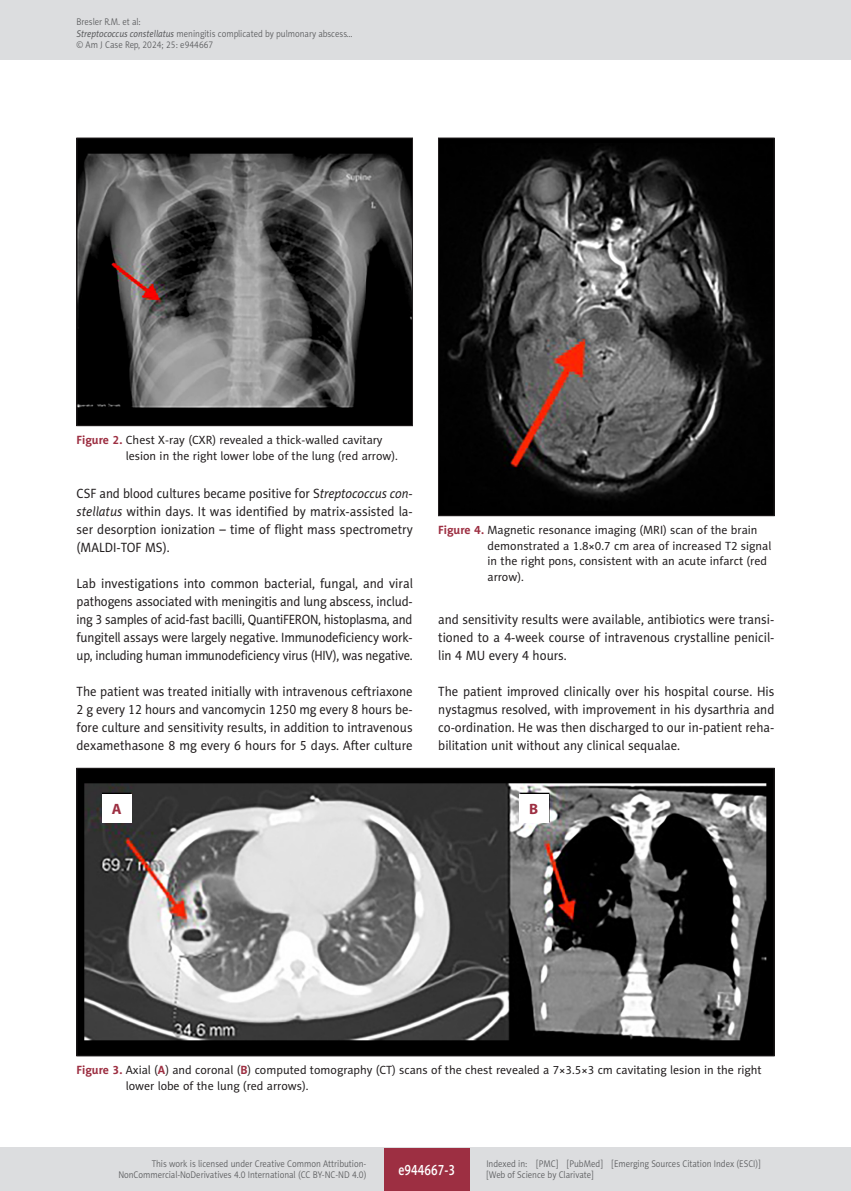
<style>
.page{position:relative;width:851px;height:1191px;background:#fff}
.page>*{position:absolute;margin:0;border:0;box-sizing:border-box;transform-origin:0 0}
.t1{font:15px "Naomi Sans EFN Medium";color:#fff;scale:.8 1}
.t2{font:700 15px "Myriad Pro";color:#9d2f42}
.AJCR_Body{font:13.5px/18px "Naomi Sans EFN";color:#231f20;text-align:justify;scale:.95 1}
.AJCR_Body-2{font:13.5px/18px "Naomi Sans EFN";color:#231f20;text-align:justify;scale:.96 1}
.AJCR_Body-3{font:13.5px/18px "Naomi Sans EFN";color:#231f20;text-align:justify;scale:.94 1}
.AJCR_Rycina_tytul{font:12px/15.8px "Naomi Sans EFN";color:#231f20}
.t3{font:9.75px/11.2px "Naomi Sans EFN Light";color:#57585a;scale:.9 1}
.s1{font-family:"Naomi Sans EFN";font-style:italic}
.s2{font-weight:700;color:#9d2f42}
.s3{font-style:italic}
</style>
<div class="page">
<img style="left:79px;top:140px;width:331px;height:284px">
<div style="left:77px;top:138px;width:335px;height:288px;border:1px solid #231f20"></div>
<img style="left:440px;top:140px;width:332px;height:374px">
<div style="left:438px;top:138px;width:336px;height:378px;border:1px solid #231f20"></div>
<img style="left:79px;top:770px;width:693px;height:284px">
<div style="left:102px;top:794px;width:29px;height:28px;background:#fff"></div>
<div style="left:519px;top:794px;width:29px;height:28px;background:#fff"></div>
<div style="left:0;top:0;width:850px;height:60px;background:#dcdddf"></div>
<div style="left:0;top:1148px;width:850px;height:43px;background:#dcdddf"></div>
<div style="left:384px;top:1147px;width:85px;height:43px;background:#9d2f42"></div>
<p class="t3" style="left:77px;top:16px;width:308px">Bresler R.M. et al:<br><span class="s1">Streptococcus constellatus</span> meningitis complicated by pulmonary abscess… © Am J Case Rep, 2024; 25: e944667</p>
<p class="AJCR_Rycina_tytul" style="left:126px;top:432px;width:273px;text-indent:-49px"><span class="s2">Figure 2.</span> Chest X-ray (CXR) revealed a thick-walled cavitary lesion in the right lower lobe of the lung (red arrow).</p>
<p class="AJCR_Body-3" style="left:77px;top:484px;width:359px">CSF and blood cultures became positive for S<span class="s3">treptococcus con&shy;stellatus</span> within days. It was identified by matrix-assisted la&shy;ser desorption ionization – time of flight mass spectrometry (MALDI-TOF MS).</p>
<p class="AJCR_Body-2" style="left:77px;top:574px;width:352px">Lab investigations into common bacterial, fungal, and viral pathogens associated with meningitis and lung abscess, includ&shy;ing 3 samples of acid-fast bacilli, QuantiFERON, histoplasma, and fungitell assays were largely negative. Immunodeficiency work&shy;up, including human immunodeficiency virus (HIV), was negative.</p>
<p class="AJCR_Body" style="left:77px;top:682px;width:355px">The patient was treated initially with intravenous ceftriaxone 2 g every 12 hours and vancomycin 1250 mg every 8 hours be&shy;fore culture and sensitivity results, in addition to intravenous dexamethasone 8 mg every 6 hours for 5 days. After culture</p>
<p class="AJCR_Rycina_tytul" style="left:487px;top:522px;width:285px;text-indent:-49px"><span class="s2">Figure 4.</span> Magnetic resonance imaging (MRI) scan of the brain demonstrated a 1.8×0.7 cm area of increased T2 signal in the right pons, consistent with an acute infarct (red arrow).</p>
<p class="AJCR_Body" style="left:438px;top:610px;width:355px">and sensitivity results were available, antibiotics were transi&shy;tioned to a 4-week course of intravenous crystalline penicil&shy;lin 4 MU every 4 hours.</p>
<p class="AJCR_Body" style="left:438px;top:682px;width:355px">The patient improved clinically over his hospital course. His nystagmus resolved, with improvement in his dysarthria and co-ordination. He was then discharged to our in-patient reha&shy;bilitation unit without any clinical sequalae.</p>
<p class="t2" style="left:112px;top:799px;width:11px">A</p>
<p class="t2" style="left:529px;top:799px;width:11px">B</p>
<p class="AJCR_Rycina_tytul" style="left:126px;top:1062px;width:637px;text-indent:-49px"><span class="s2">Figure 3.</span> Axial (<span class="s2">A</span>) and coronal (<span class="s2">B</span>) computed tomography (CT) scans of the chest revealed a 7×3.5×3 cm cavitating lesion in the right lower lobe of the lung (red arrows).</p>
<p class="t3" style="left:118px;top:1158px;width:277px;text-align:right">This work is licensed under Creative Common Attribution-<br>NonCommercial-NoDerivatives 4.0 International (CC BY-NC-ND 4.0)</p>
<p class="t1" style="left:398px;top:1160px;width:72px">e944667-3</p>
<p class="t3" style="left:486px;top:1158px;width:306px">Indexed in: [PMC] [PubMed] [Emerging Sources Citation Index (ESCI)] [Web of Science by Clarivate]</p>
</div>
